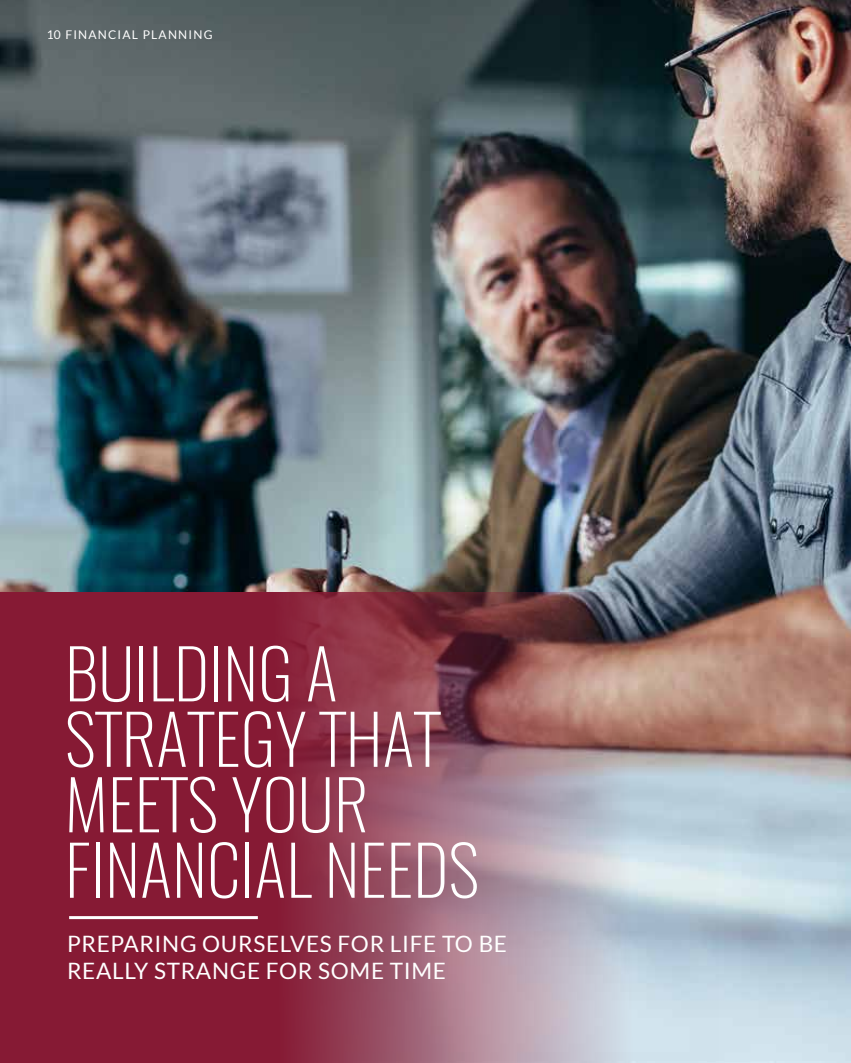
<style>
.page{position:relative;width:851px;height:1063px;background:#fff}
.page>*{position:absolute;margin:0;border:0;box-sizing:border-box;transform-origin:0 0}
.t1{font:200 68.1px/65.4px "Oswald";color:#fff}
.t2{font:22.5px/26.8px "Lato";letter-spacing:.03em;color:#fff}
.t3{font:12px "Lato";letter-spacing:.1em;color:#fff}
</style>
<div class="page">
<img style="left:0;top:0;width:850px;height:1063px">
<svg style="left:0;top:592px;width:718px;height:471px;background:#955264"></svg>
<hr style="left:69px;top:916px;width:189px;height:3px;background:#fff">
<p class="t3" style="left:47px;top:28px;width:167px">10 FINANCIAL PLANNING</p>
<h1 class="t1" style="left:65px;top:641px;width:415px">BUILDING A<br>STRATEGY THAT<br>MEETS YOUR<br>FINANCIAL NEEDS</h1>
<p class="t2" style="left:67px;top:930px;width:441px">PREPARING OURSELVES FOR LIFE TO BE<br>REALLY STRANGE FOR SOME TIME</p>
</div>
